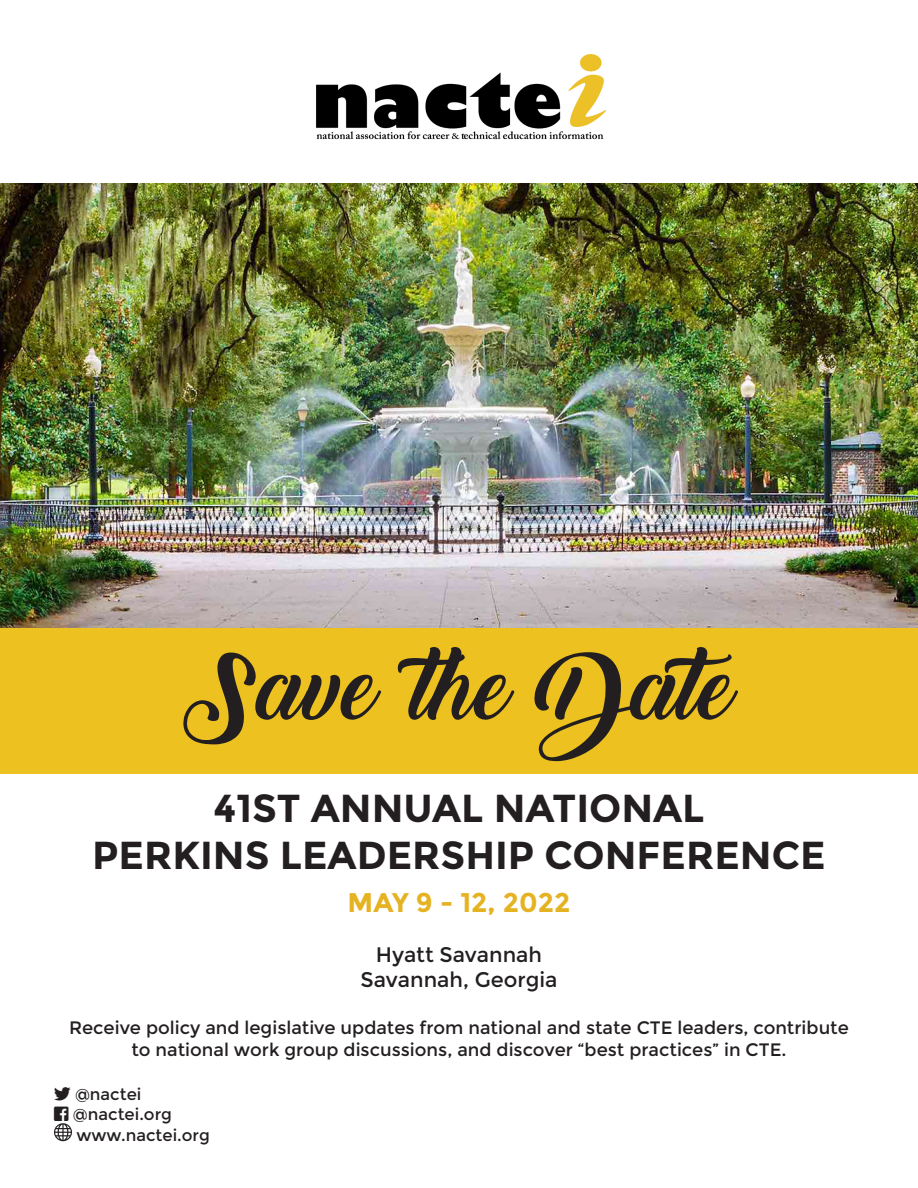
<style>
.page{position:relative;width:918px;height:1188px;background:#fff}
.page>*{position:absolute;margin:0;border:0;box-sizing:border-box;transform-origin:0 0}
.t1{font:90px "Backto Black Demo";color:#231f20}
.t2{font:700 39px "Montserrat";color:#231f20}
.t3{font:700 27px "Montserrat";color:#e5b321}
.t4{font:21px "Montserrat";color:#231f20}
.t5{font:18px "Montserrat";color:#231f20}
.t6{font:16.5px "Montserrat";color:#231f20}
</style>
<div class="page">
<img style="left:0;top:183px;width:918px;height:445px">
<img style="left:316px;top:54px;width:290px;height:86px">
<div style="left:0;top:628px;width:918px;height:145px;background:#edc11f"></div>
<svg style="left:54px;top:1123px;width:18px;height:18px"></svg>
<p class="t1" style="left:183px;top:636px;width:567px">Save the Date</p>
<p class="t2" style="left:214px;top:785px;width:492px">41ST ANNUAL NATIONAL</p>
<p class="t2" style="left:92px;top:832px;width:735px">PERKINS LEADERSHIP CONFERENCE</p>
<p class="t3" style="left:348px;top:886px;width:224px">MAY 9 - 12, 2022</p>
<p class="t4" style="left:376px;top:943px;width:168px">Hyatt Savannah</p>
<p class="t4" style="left:360px;top:968px;width:199px">Savannah, Georgia</p>
<p class="t5" style="left:69px;top:1017px;width:781px">Receive policy and legislative updates from national and state CTE leaders, contribute</p>
<p class="t5" style="left:131px;top:1039px;width:657px">to national work group discussions, and discover “best practices” in CTE.</p>
<p class="t6" style="left:75px;top:1085px;width:68px">@nactei</p>
<p class="t6" style="left:73px;top:1105px;width:101px">@nactei.org</p>
<p class="t6" style="left:77px;top:1126px;width:135px">www.nactei.org</p>
</div>
